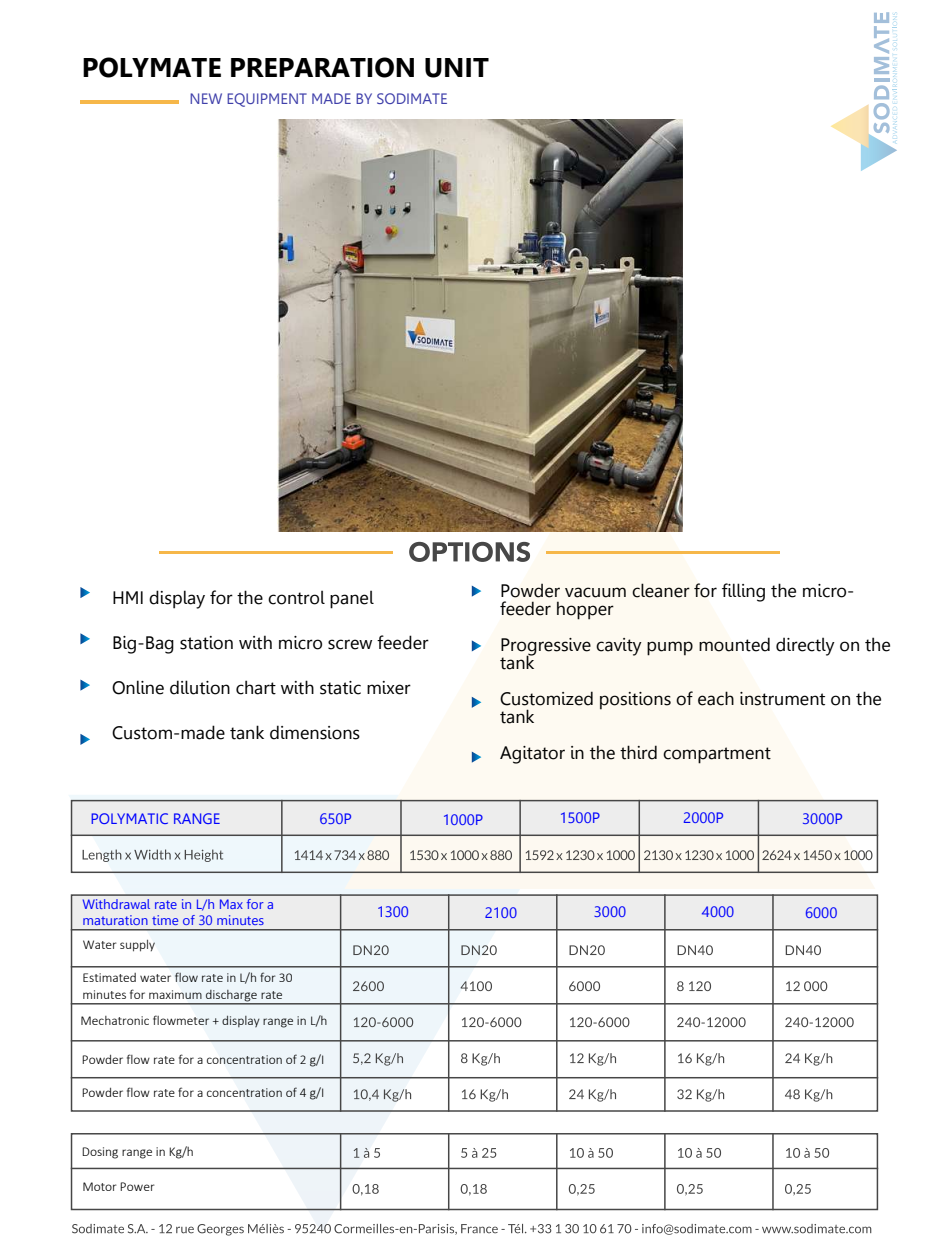
<style>
.page{position:relative;width:942px;height:1247px;background:#fff}
.page>*{position:absolute;margin:0;border:0;box-sizing:border-box;transform-origin:0 0}
.t1{font:700 27px "Leelawadee";color:#000}
.t2{font:18px/18px "Leelawadee";color:#000}
.t3{font:15px "Leelawadee";color:#00f}
.t4{font:15px "Leelawadee";color:#4040aa}
.t5{font:300 13.5px/16.2px "Calibri";color:#000}
.t6{font:13.5px/16.2px "Leelawadee";color:#00f}
</style>
<div class="page">
<svg style="left:69px;top:795px;width:505px;height:428px"></svg>
<svg style="left:344px;top:429px;width:531px;height:459px"></svg>
<div style="left:71px;top:800px;width:806px;height:35px;background:#ededed"></div>
<div style="left:71px;top:895px;width:806px;height:34px;background:#ededed"></div>
<svg style="left:72px;top:1223px;width:799px;height:12px"></svg>
<img style="left:160px;top:551px;width:232px;height:2px">
<img style="left:546px;top:551px;width:233px;height:2px">
<svg style="left:80px;top:587px;width:10px;height:11px"></svg>
<svg style="left:80px;top:633px;width:10px;height:11px"></svg>
<svg style="left:80px;top:679px;width:10px;height:11px"></svg>
<svg style="left:80px;top:733px;width:10px;height:12px"></svg>
<svg style="left:471px;top:585px;width:10px;height:11px"></svg>
<svg style="left:471px;top:640px;width:10px;height:11px"></svg>
<svg style="left:471px;top:696px;width:10px;height:11px"></svg>
<svg style="left:471px;top:751px;width:10px;height:11px"></svg>
<div style="left:71px;top:799px;width:806px;height:74px;border:2px solid #474747"></div>
<div style="left:71px;top:894px;width:806px;height:217px;border:2px solid #474747"></div>
<div style="left:71px;top:1132px;width:806px;height:78px;border:2px solid #474747"></div>
<svg style="left:83px;top:849px;width:140px;height:12px"></svg>
<svg style="left:353px;top:1089px;width:479px;height:12px"></svg>
<svg style="left:353px;top:1053px;width:479px;height:12px"></svg>
<svg style="left:353px;top:1017px;width:500px;height:10px"></svg>
<svg style="left:353px;top:981px;width:474px;height:10px"></svg>
<svg style="left:353px;top:945px;width:467px;height:10px"></svg>
<svg style="left:352px;top:1183px;width:458px;height:12px"></svg>
<svg style="left:353px;top:1147px;width:476px;height:10px"></svg>
<hr style="left:71px;top:834px;width:806px;height:2px;background:#474747">
<hr style="left:71px;top:928px;width:806px;height:2px;background:#474747">
<hr style="left:71px;top:1167px;width:806px;height:2px;background:#474747">
<hr style="left:71px;top:965px;width:806px;height:2px;background:#474747">
<hr style="left:71px;top:1002px;width:806px;height:2px;background:#474747">
<hr style="left:71px;top:1039px;width:806px;height:2px;background:#474747">
<hr style="left:71px;top:1076px;width:806px;height:2px;background:#474747">
<hr style="left:281px;top:799px;width:1px;height:74px;background:#474747">
<hr style="left:340px;top:894px;width:1px;height:217px;background:#474747">
<hr style="left:340px;top:1132px;width:1px;height:78px;background:#474747">
<hr style="left:400px;top:799px;width:1px;height:74px;background:#474747">
<hr style="left:448px;top:894px;width:1px;height:217px;background:#474747">
<hr style="left:448px;top:1132px;width:1px;height:78px;background:#474747">
<hr style="left:519px;top:799px;width:1px;height:74px;background:#474747">
<hr style="left:556px;top:894px;width:1px;height:217px;background:#474747">
<hr style="left:556px;top:1132px;width:1px;height:78px;background:#474747">
<hr style="left:638px;top:799px;width:2px;height:74px;background:#474747">
<hr style="left:664px;top:894px;width:1px;height:217px;background:#474747">
<hr style="left:664px;top:1132px;width:1px;height:78px;background:#474747">
<hr style="left:757px;top:799px;width:2px;height:74px;background:#474747">
<hr style="left:772px;top:894px;width:1px;height:217px;background:#474747">
<hr style="left:772px;top:1132px;width:1px;height:78px;background:#474747">
<svg style="left:409px;top:542px;width:121px;height:20px"></svg>
<img style="left:80px;top:101px;width:98px;height:2px">
<svg style="left:294px;top:850px;width:95px;height:10px"></svg>
<svg style="left:410px;top:850px;width:102px;height:10px"></svg>
<svg style="left:525px;top:850px;width:109px;height:10px"></svg>
<svg style="left:643px;top:850px;width:110px;height:10px"></svg>
<svg style="left:762px;top:850px;width:110px;height:10px"></svg>
<svg style="left:830px;top:12px;width:67px;height:159px"></svg>
<img style="left:278px;top:119px;width:404px;height:412px">
<h1 class="t1" style="left:82px;top:52px;width:408px">POLYMATE PREPARATION UNIT</h1>
<p class="t4" style="left:189px;top:90px;width:259px">NEW EQUIPMENT MADE BY SODIMATE</p>
<p class="t2" style="left:112px;top:588px;width:263px">HMI display for the control panel</p>
<p class="t2" style="left:112px;top:633px;width:318px">Big-Bag station with micro screw feeder</p>
<p class="t2" style="left:112px;top:678px;width:300px">Online dilution chart with static mixer</p>
<p class="t2" style="left:112px;top:723px;width:250px">Custom-made tank dimensions</p>
<p class="t2" style="left:500px;top:581px;width:355px">Powder vacuum cleaner for filling the micro&shy;feeder hopper</p>
<p class="t2" style="left:500px;top:635px;width:392px">Progressive cavity pump mounted directly on the tank</p>
<p class="t2" style="left:500px;top:689px;width:383px">Customized positions of each instrument on the tank</p>
<p class="t2" style="left:500px;top:743px;width:272px">Agitator in the third compartment</p>
<p class="t3" style="left:90px;top:809px;width:132px">POLYMATIC RANGE</p>
<p class="t3" style="left:319px;top:809px;width:34px">650P</p>
<p class="t3" style="left:442px;top:810px;width:42px">1000P</p>
<p class="t3" style="left:559px;top:808px;width:42px">1500P</p>
<p class="t3" style="left:683px;top:808px;width:42px">2000P</p>
<p class="t3" style="left:802px;top:809px;width:42px">3000P</p>
<p class="t6" style="left:82px;top:896px;width:193px">Withdrawal rate in L/h Max for a maturation time of 30 minutes</p>
<p class="t5" style="left:83px;top:936px;width:74px">Water supply</p>
<p class="t5" style="left:82px;top:969px;width:211px">Estimated water flow rate in L/h for 30 minutes for maximum discharge rate</p>
<p class="t5" style="left:81px;top:1012px;width:248px">Mechatronic flowmeter + display range in L/h</p>
<p class="t5" style="left:82px;top:1051px;width:244px">Powder flow rate for a concentration of 2 g/I</p>
<p class="t5" style="left:82px;top:1084px;width:244px">Powder flow rate for a concentration of 4 g/I</p>
<p class="t5" style="left:82px;top:1143px;width:114px">Dosing range in Kg/h</p>
<p class="t5" style="left:82px;top:1177px;width:74px">Motor Power</p>
<p class="t3" style="left:376px;top:903px;width:34px">1300</p>
<p class="t3" style="left:484px;top:904px;width:34px">2100</p>
<p class="t3" style="left:593px;top:903px;width:34px">3000</p>
<p class="t3" style="left:701px;top:903px;width:34px">4000</p>
<p class="t3" style="left:804px;top:904px;width:34px">6000</p>
</div>
